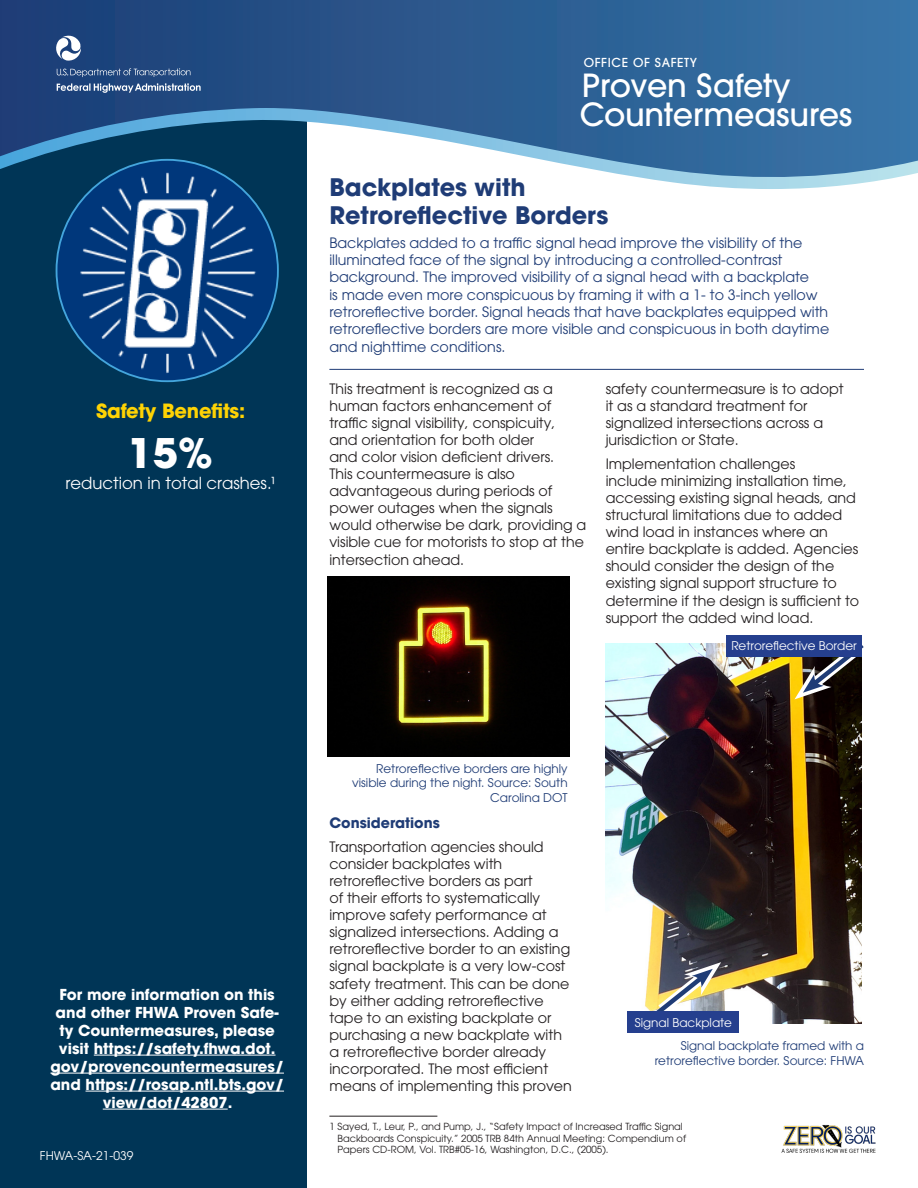
<style>
.page{position:relative;width:918px;height:1188px;background:#fff}
.page>*{position:absolute;margin:0;border:0;box-sizing:border-box;transform-origin:0 0}
.t1{font:700 40.5px "ITC Avant Garde Pro";color:#fff}
.t2{font:500 31.65px/29.4px "ITC Avant Garde Pro";letter-spacing:-.005em;color:#fff}
.t3{font:700 24px/28.8px "ITC Avant Garde Pro";color:#1f3c76}
.t4{font:700 19.5px "ITC Avant Garde Std";letter-spacing:-.01em;color:#fed304}
.t5{font:16.5px "ITC Avant Garde Pro";color:#fff}
.t6{font:700 15px/18px "ITC Avant Garde Pro";color:#fff;text-align:center}
.t7{font:14.25px/17.1px "ITC Avant Garde Pro";color:#231f20}
.t8{font:14.25px/17.2px "ITC Avant Garde Pro";color:#1f3c76}
.t9{font:700 14.25px "ITC Avant Garde Pro";color:#1f3c76}
.t10{font:500 12.3px "ITC Avant Garde Pro";letter-spacing:.05em;color:#fff}
.t11{font:12px/14.4px "ITC Avant Garde Pro";color:#1f3c76;text-align:right}
.t12{font:12px "ITC Avant Garde Pro";color:#fff}
.t13{font:9.75px/11.7px "ITC Avant Garde Pro";color:#231f20}
</style>
<div class="page">
<div style="left:0;top:0;width:307px;height:1188px;background:#003556"></div>
<svg style="left:0;top:0;width:918px;height:108px;background:#2a598f"></svg>
<svg style="left:0;top:108px;width:918px;height:81px"></svg>
<img style="left:57px;top:160px;width:221px;height:221px;border-radius:110px">
<hr style="left:329px;top:369px;width:535px;height:1px;background:#1f3c76">
<img style="left:606px;top:644px;width:256px;height:379px">
<svg style="left:647px;top:961px;width:74px;height:51px;background:#a5a18a"></svg>
<svg style="left:795px;top:645px;width:69px;height:56px;background:#554f42"></svg>
<div style="left:726px;top:635px;width:136px;height:21px;background:#253f8e"></div>
<div style="left:627px;top:1012px;width:112px;height:21px;background:#253f8e"></div>
<img style="left:328px;top:577px;width:241px;height:180px">
<hr style="left:94px;top:1055px;width:182px;height:1px;background:#fff">
<hr style="left:50px;top:1073px;width:234px;height:1px;background:#fff">
<hr style="left:86px;top:1091px;width:198px;height:1px;background:#fff">
<hr style="left:103px;top:1109px;width:125px;height:1px;background:#fff">
<svg style="left:57px;top:68px;width:133px;height:9px"></svg>
<svg style="left:54px;top:34px;width:27px;height:27px"></svg>
<svg style="left:57px;top:83px;width:144px;height:10px"></svg>
<hr style="left:329px;top:1116px;width:108px;height:1px;background:#231f20">
<img style="left:781px;top:1125px;width:95px;height:28px">
<h2 class="t4" style="left:96px;top:399px;width:151px">Safety Benefits:</h2>
<p class="t1" style="left:128px;top:426px;width:86px">15%</p>
<p class="t5" style="left:66px;top:472px;width:211px">reduction in total crashes.1</p>
<p class="t6" style="left:50px;top:985px;width:235px">For more information on this and other FHWA Proven Safe&shy;ty Countermeasures, please visit https://safety.fhwa.dot. gov/provencountermeasures/ and https://rosap.ntl.bts.gov/ view/dot/42807.</p>
<p class="t12" style="left:40px;top:1148px;width:95px">FHWA-SA-21-039</p>
<p class="t10" style="left:584px;top:55px;width:115px">OFFICE OF SAFETY</p>
<p class="t2" style="left:580px;top:70px;width:274px">Proven Safety<br>Countermeasures</p>
<h1 class="t3" style="left:329px;top:172px;width:281px">Backplates with<br>Retroreflective Borders</h1>
<p class="t8" style="left:329px;top:234px;width:501px">Backplates added to a traffic signal head improve the visibility of the illuminated face of the signal by introducing a controlled-contrast background. The improved visibility of a signal head with a backplate<br>is made even more conspicuous by framing it with a 1- to 3-inch yellow retroreflective border. Signal heads that have backplates equipped with retroreflective borders are more visible and conspicuous in both daytime and nighttime conditions.</p>
<p class="t7" style="left:329px;top:380px;width:258px">This treatment is recognized as a human factors enhancement of traffic signal visibility, conspicuity, and orientation for both older<br>and color vision deficient drivers.<br>This countermeasure is also advantageous during periods of power outages when the signals would otherwise be dark, providing a visible cue for motorists to stop at the intersection ahead.</p>
<p class="t7" style="left:606px;top:380px;width:239px">safety countermeasure is to adopt it as a standard treatment for signalized intersections across a jurisdiction or State.</p>
<p class="t7" style="left:606px;top:455px;width:255px">Implementation challenges<br>include minimizing installation time, accessing existing signal heads, and structural limitations due to added wind load in instances where an entire backplate is added. Agencies should consider the design of the existing signal support structure to determine if the design is sufficient to support the added wind load.</p>
<p class="t11" style="left:352px;top:761px;width:217px">Retroreflective borders are highly visible during the night. Source: South</p>
<p class="t11" style="left:490px;top:790px;width:79px">Carolina DOT</p>
<h2 class="t9" style="left:329px;top:813px;width:112px">Considerations</h2>
<p class="t7" style="left:329px;top:838px;width:244px">Transportation agencies should consider backplates with retroreflective borders as part<br>of their efforts to systematically improve safety performance at signalized intersections. Adding a retroreflective border to an existing signal backplate is a very low-cost safety treatment. This can be done by either adding retroreflective tape to an existing backplate or purchasing a new backplate with a retroreflective border already incorporated. The most efficient means of implementing this proven</p>
<p class="t12" style="left:731px;top:638px;width:127px">Retroreflective Border</p>
<p class="t12" style="left:635px;top:1015px;width:99px">Signal Backplate</p>
<p class="t11" style="left:655px;top:1039px;width:211px">Signal backplate framed with a retroreflective border. Source: FHWA</p>
<p class="t13" style="left:338px;top:1120px;width:350px;text-indent:-8px">1 Sayed, T., Leur, P., and Pump, J., “Safety Impact of Increased Traffic Signal<br>Backboards Conspicuity.” 2005 TRB 84th Annual Meeting: Compendium of<br>Papers CD-ROM, Vol. TRB#05-16, Washington, D.C., (2005).</p>
</div>
